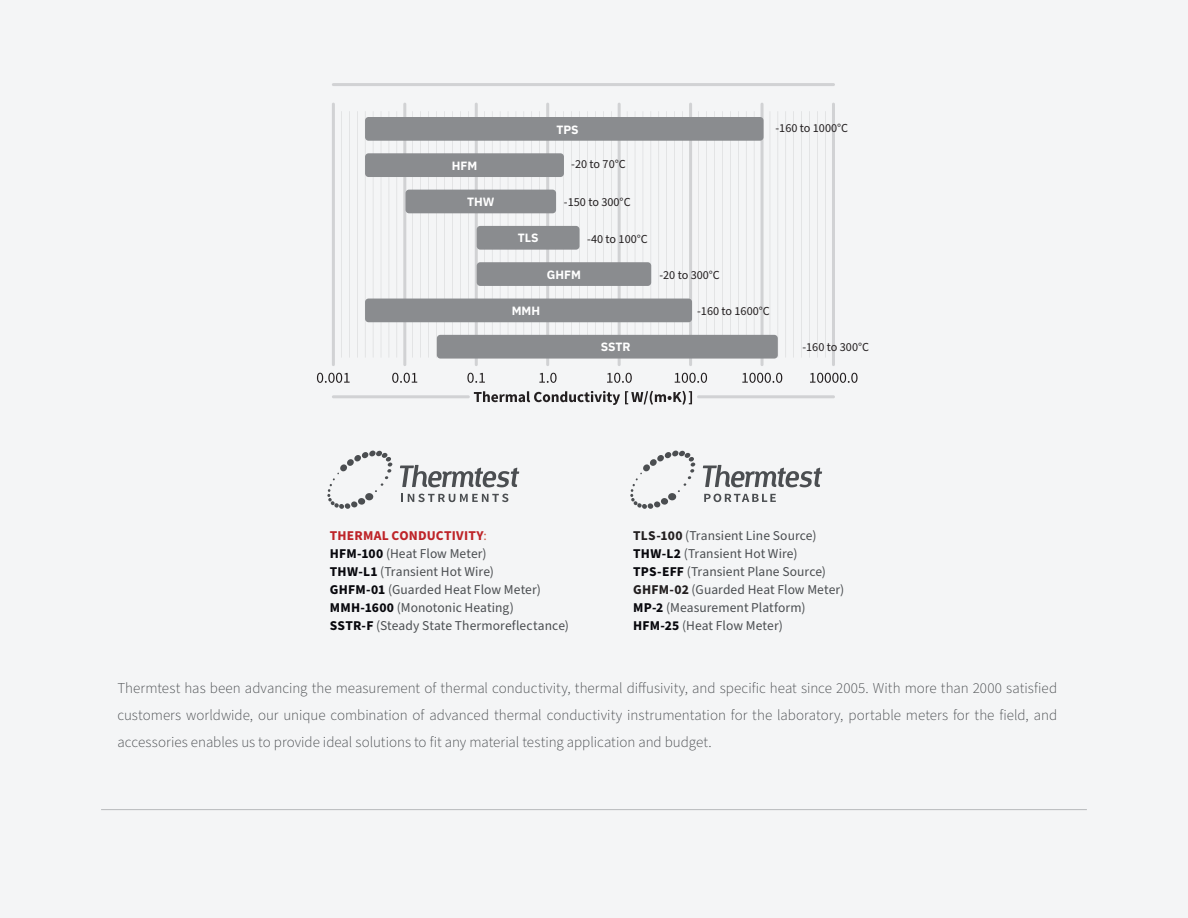
<style>
.page{position:relative;width:1188px;height:918px;background:#f4f5f6}
.page>*{position:absolute;margin:0;border:0;box-sizing:border-box;transform-origin:0 0}
.t1{font:300 15px/27px "Source Sans Pro";letter-spacing:-.005em;color:#4b4e51;text-align:justify}
.t2{font:13.5px/18px "Source Sans Pro";letter-spacing:.005em;color:#4b4e51}
.t3{font:12.15px "Source Sans Pro";color:#231f20}
.t4{font:700 12px "IBM Plex Sans";color:#fff}
.s1{font-weight:700;color:#be2429}
.s2{color:#cb5f4b}
.s3{font-weight:700;color:#08080d}
.s4{font-weight:700;color:#231f20}
</style>
<div class="page">
<svg style="left:703px;top:465px;width:119px;height:22px"></svg>
<svg style="left:704px;top:494px;width:72px;height:8px"></svg>
<svg style="left:630px;top:451px;width:65px;height:58px"></svg>
<svg style="left:400px;top:465px;width:119px;height:22px"></svg>
<svg style="left:401px;top:494px;width:107px;height:8px"></svg>
<svg style="left:327px;top:451px;width:66px;height:58px"></svg>
<hr style="left:101px;top:809px;width:986px;height:1px;background:#b7b9bb">
<svg style="left:474px;top:391px;width:218px;height:14px"></svg>
<hr style="left:332px;top:83px;width:503px;height:3px;background:#d1d2d4;border-radius:2px">
<svg style="left:317px;top:373px;width:33px;height:10px"></svg>
<svg style="left:392px;top:373px;width:25px;height:10px"></svg>
<svg style="left:467px;top:373px;width:18px;height:10px"></svg>
<svg style="left:539px;top:373px;width:18px;height:10px"></svg>
<svg style="left:607px;top:373px;width:25px;height:10px"></svg>
<svg style="left:675px;top:373px;width:32px;height:10px"></svg>
<svg style="left:742px;top:373px;width:40px;height:10px"></svg>
<svg style="left:810px;top:373px;width:48px;height:10px"></svg>
<hr style="left:332px;top:103px;width:3px;height:263px;background:#d1d2d4;border-radius:2px">
<hr style="left:403px;top:103px;width:3px;height:263px;background:#d1d2d4;border-radius:2px">
<hr style="left:475px;top:103px;width:3px;height:263px;background:#d1d2d4;border-radius:2px">
<hr style="left:546px;top:103px;width:3px;height:263px;background:#d1d2d4;border-radius:2px">
<hr style="left:618px;top:103px;width:3px;height:263px;background:#d1d2d4;border-radius:2px">
<hr style="left:689px;top:103px;width:3px;height:263px;background:#d1d2d4;border-radius:2px">
<hr style="left:761px;top:103px;width:3px;height:263px;background:#d1d2d4;border-radius:2px">
<hr style="left:832px;top:103px;width:3px;height:263px;background:#d1d2d4;border-radius:2px">
<svg style="left:341px;top:111px;width:1px;height:246px"></svg>
<svg style="left:349px;top:111px;width:1px;height:246px"></svg>
<svg style="left:357px;top:111px;width:1px;height:246px"></svg>
<svg style="left:365px;top:111px;width:1px;height:246px"></svg>
<svg style="left:373px;top:112px;width:1px;height:245px"></svg>
<svg style="left:428px;top:111px;width:1px;height:246px"></svg>
<svg style="left:436px;top:111px;width:1px;height:246px"></svg>
<svg style="left:444px;top:111px;width:1px;height:224px"></svg>
<svg style="left:452px;top:111px;width:1px;height:224px"></svg>
<svg style="left:460px;top:111px;width:1px;height:224px"></svg>
<svg style="left:468px;top:111px;width:1px;height:224px"></svg>
<svg style="left:484px;top:111px;width:1px;height:224px"></svg>
<svg style="left:492px;top:111px;width:1px;height:224px"></svg>
<svg style="left:500px;top:112px;width:1px;height:223px"></svg>
<svg style="left:555px;top:111px;width:1px;height:224px"></svg>
<svg style="left:563px;top:111px;width:1px;height:224px"></svg>
<svg style="left:571px;top:111px;width:1px;height:224px"></svg>
<svg style="left:579px;top:111px;width:1px;height:224px"></svg>
<svg style="left:587px;top:111px;width:1px;height:224px"></svg>
<svg style="left:595px;top:111px;width:1px;height:224px"></svg>
<svg style="left:603px;top:111px;width:1px;height:224px"></svg>
<svg style="left:611px;top:111px;width:1px;height:224px"></svg>
<svg style="left:627px;top:112px;width:1px;height:223px"></svg>
<svg style="left:651px;top:265px;width:1px;height:70px"></svg>
<svg style="left:682px;top:111px;width:1px;height:224px"></svg>
<svg style="left:698px;top:111px;width:1px;height:224px"></svg>
<svg style="left:706px;top:111px;width:1px;height:224px"></svg>
<svg style="left:714px;top:111px;width:1px;height:224px"></svg>
<svg style="left:722px;top:111px;width:1px;height:224px"></svg>
<svg style="left:730px;top:111px;width:1px;height:224px"></svg>
<svg style="left:738px;top:111px;width:1px;height:224px"></svg>
<svg style="left:746px;top:111px;width:1px;height:224px"></svg>
<svg style="left:754px;top:111px;width:1px;height:224px"></svg>
<svg style="left:809px;top:111px;width:1px;height:246px"></svg>
<svg style="left:817px;top:111px;width:1px;height:246px"></svg>
<svg style="left:825px;top:111px;width:1px;height:246px"></svg>
<hr style="left:332px;top:395px;width:138px;height:3px;background:#d1d2d4;border-radius:2px">
<hr style="left:697px;top:395px;width:138px;height:3px;background:#d1d2d4;border-radius:2px">
<div style="left:437px;top:335px;width:341px;height:24px;background:#8a8c8f;border-radius:4px"></div>
<div style="left:477px;top:226px;width:103px;height:24px;background:#8a8c8f;border-radius:4px"></div>
<div style="left:365px;top:299px;width:327px;height:23px;background:#8a8c8f;border-radius:4px"></div>
<div style="left:406px;top:190px;width:150px;height:23px;background:#8a8c8f;border-radius:4px"></div>
<div style="left:477px;top:262px;width:174px;height:24px;background:#8a8c8f;border-radius:4px"></div>
<div style="left:365px;top:153px;width:199px;height:24px;background:#8a8c8f;border-radius:4px"></div>
<div style="left:365px;top:117px;width:399px;height:24px;background:#8a8c8f;border-radius:4px"></div>
<p class="t4" style="left:452px;top:156px;width:27px">HFM</p>
<p class="t4" style="left:467px;top:192px;width:29px">THW</p>
<p class="t4" style="left:556px;top:120px;width:24px">TPS</p>
<p class="t3" style="left:571px;top:156px;width:56px">-20 to 70°C</p>
<p class="t3" style="left:564px;top:194px;width:68px">-150 to 300°C</p>
<p class="t4" style="left:518px;top:229px;width:22px">TLS</p>
<p class="t3" style="left:587px;top:230px;width:62px">-40 to 100°C</p>
<p class="t4" style="left:547px;top:265px;width:36px">GHFM</p>
<p class="t4" style="left:512px;top:301px;width:30px">MMH</p>
<p class="t4" style="left:601px;top:338px;width:31px">SSTR</p>
<p class="t3" style="left:659px;top:267px;width:62px">-20 to 300°C</p>
<p class="t3" style="left:775px;top:120px;width:74px">-160 to 1000°C</p>
<p class="t3" style="left:697px;top:303px;width:74px">-160 to 1600°C</p>
<p class="t3" style="left:802px;top:339px;width:68px">-160 to 300°C</p>
<p class="t2" style="left:330px;top:527px;width:241px"><span class="s1">THERMAL CONDUCTIVITY</span><span class="s2">:<br></span><span class="s3">HFM-100</span> (Heat Flow Meter)<br><span class="s3">THW-L1</span> (Transient Hot Wire)<br><span class="s3">GHFM-01</span> (Guarded Heat Flow Meter)<br><span class="s3">MMH-1600</span> (Monotonic Heating)<br><span class="s3">SSTR-F</span> (Steady State Thermoreflectance)</p>
<p class="t2" style="left:633px;top:527px;width:213px"><span class="s4">TLS-100</span> (Transient Line Source)<br><span class="s3">THW-L2</span> (Transient Hot Wire)<br><span class="s3">TPS-EFF</span> (Transient Plane Source)<br><span class="s4">GHFM-02</span> (Guarded Heat Flow Meter)<br><span class="s3">MP-2</span> (Measurement Platform)<br><span class="s3">HFM-25</span> (Heat Flow Meter)</p>
<p class="t1" style="left:117px;top:675px;width:941px">Thermtest has been advancing the measurement of thermal conductivity, thermal diffusivity, and specific heat since 2005. With more than 2000 satisfied customers worldwide, our unique combination of advanced thermal conductivity instrumentation for the laboratory, portable meters for the field, and accessories enables us to provide ideal solutions to fit any material testing application and budget.</p>
</div>
